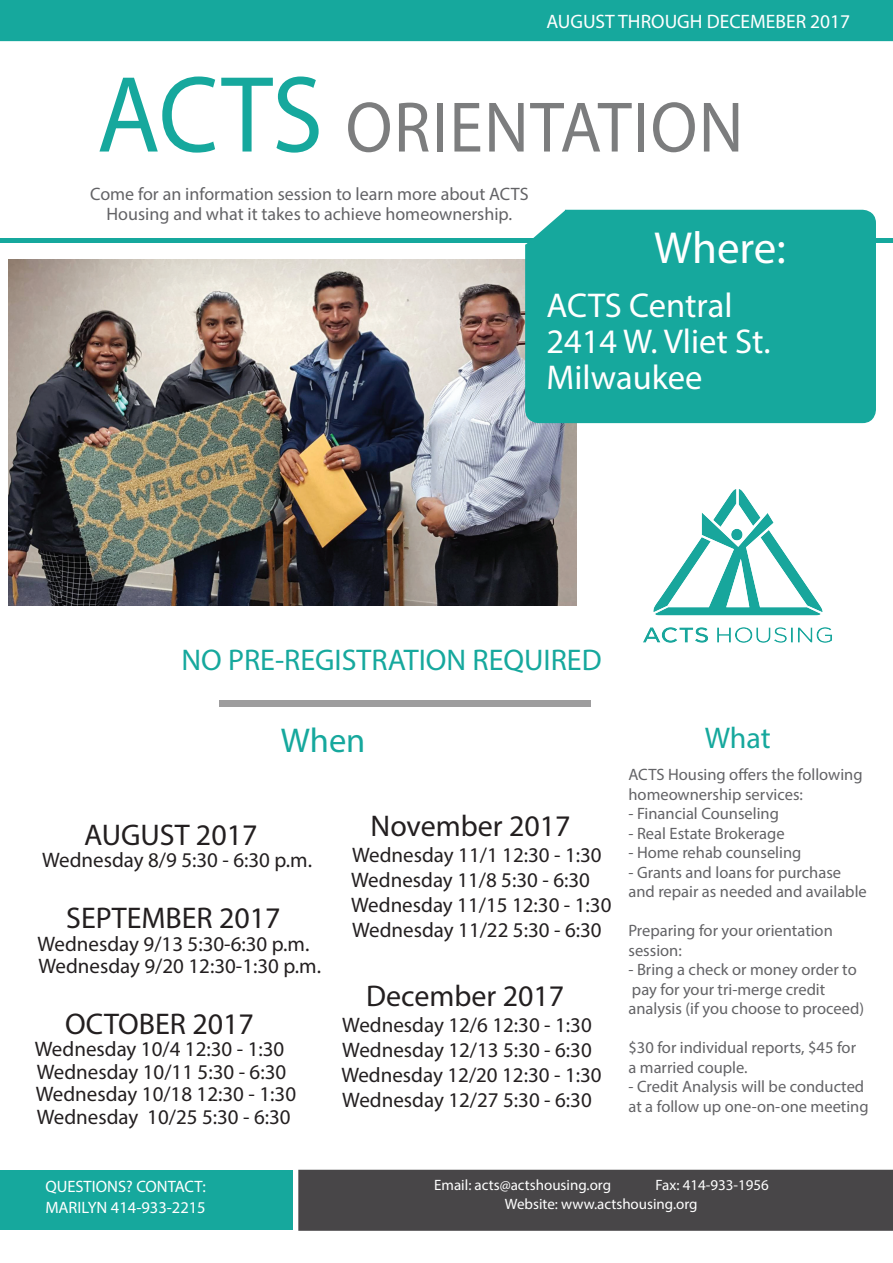
<style>
.page{position:relative;width:893px;height:1263px;background:#fff}
.page>*{position:absolute;margin:0;border:0;box-sizing:border-box;transform-origin:0 0}
.t1{font:72px "Myriad Pro";letter-spacing:.02em;color:#7c7d7e;scale:.94 1}
.t2{font:45px "Myriad Pro";color:#fff}
.t3{font:34.5px/36px "Myriad Pro";color:#fff}
.t4{font:34.5px "Myriad Pro";color:#16a89d}
.t5{font:30px "Myriad Pro";color:#231f20}
.t6{font:30px "Myriad Pro";color:#16a89d}
.t7{font:21px/25.2px "Myriad Pro";color:#231f20}
.t8{font:19.5px "Myriad Pro";color:#fff}
.t9{font:18px/19.5px "Myriad Pro";color:#636366;text-align:center}
.t10{font:16.5px/19.5px "Myriad Pro";color:#636366}
.t11{font:16.5px/21px "Myriad Pro";color:#fff}
.t12{font:15px/19.5px "Myriad Pro";color:#fff}
.s1{font-size:109.5px;color:#16a89d}
</style>
<div class="page">
<img style="left:9px;top:259px;width:567px;height:347px">
<img style="left:643px;top:490px;width:189px;height:153px">
<div style="left:0;top:0;width:893px;height:41px;background:#16a89d"></div>
<hr style="left:0;top:239px;width:893px;height:4px;background:#16a89d">
<div style="left:0;top:1170px;width:292px;height:60px;background:#16a89d"></div>
<div style="left:298px;top:1170px;width:595px;height:61px;background:#484648"></div>
<div style="left:524px;top:209px;width:353px;height:215px;background:#16a89d"></div>
<div style="left:220px;top:700px;width:371px;height:7px;background:#9e9d9e"></div>
<p class="t8" style="left:546px;top:10px;width:305px">AUGUST THROUGH DECEMEBER 2017</p>
<h1 class="t1" style="left:97px;top:83px;width:689px"><span class="s1">ACTS</span> ORIENTATION</h1>
<p class="t9" style="left:90px;top:184px;width:440px">Come for an information session to learn more about ACTS<br>Housing and what it takes to achieve homeownership.</p>
<h2 class="t2" style="left:654px;top:221px;width:133px">Where:</h2>
<h3 class="t3" style="left:546px;top:287px;width:226px">ACTS Central<br>2414 W. Vliet St.<br>Milwaukee</h3>
<h3 class="t6" style="left:181px;top:641px;width:422px">NO PRE-REGISTRATION REQUIRED</h3>
<h3 class="t4" style="left:281px;top:719px;width:86px">When</h3>
<h3 class="t6" style="left:705px;top:719px;width:68px">What</h3>
<h3 class="t5" style="left:84px;top:816px;width:175px">AUGUST 2017</h3>
<p class="t7" style="left:42px;top:847px;width:272px">Wednesday 8/9 5:30 - 6:30 p.m.</p>
<h3 class="t5" style="left:66px;top:900px;width:216px">SEPTEMBER 2017</h3>
<p class="t7" style="left:38px;top:932px;width:285px;line-height:22.5px">Wednesday 9/13 5:30-6:30 p.m.<br>Wednesday 9/20 12:30-1:30 p.m.</p>
<h3 class="t5" style="left:65px;top:1005px;width:190px">OCTOBER 2017</h3>
<p class="t7" style="left:35px;top:1037px;width:263px;line-height:22.5px">Wednesday 10/4 12:30 - 1:30<br>Wednesday 10/11 5:30 - 6:30<br>Wednesday 10/18 12:30 - 1:30<br>Wednesday 10/25 5:30 - 6:30</p>
<p class="t11" style="left:45px;top:1176px;width:162px">QUESTIONS? CONTACT:<br>MARILYN 414-933-2215</p>
<h3 class="t5" style="left:371px;top:808px;width:202px">November 2017</h3>
<p class="t7" style="left:351px;top:842px;width:262px">Wednesday 11/1 12:30 - 1:30<br>Wednesday 11/8 5:30 - 6:30<br>Wednesday 11/15 12:30 - 1:30<br>Wednesday 11/22 5:30 - 6:30</p>
<h3 class="t5" style="left:366px;top:978px;width:200px">December 2017</h3>
<p class="t7" style="left:341px;top:1012px;width:262px">Wednesday 12/6 12:30 - 1:30<br>Wednesday 12/13 5:30 - 6:30<br>Wednesday 12/20 12:30 - 1:30<br>Wednesday 12/27 5:30 - 6:30</p>
<p class="t10" style="left:628px;top:765px;width:236px">ACTS Housing offers the following homeownership services:</p>
<p class="t10" style="left:628px;top:804px;width:152px">- Financial Counseling</p>
<p class="t10" style="left:628px;top:823px;width:158px">- Real Estate Brokerage</p>
<p class="t10" style="left:628px;top:843px;width:174px">- Home rehab counseling</p>
<p class="t10" style="left:628px;top:862px;width:240px">- Grants and loans for purchase and repair as needed and available</p>
<p class="t10" style="left:628px;top:921px;width:206px">Preparing for your orientation session:</p>
<p class="t10" style="left:628px;top:960px;width:237px">- Bring a check or money order to pay for your tri-merge credit analysis (if you choose to proceed)</p>
<p class="t10" style="left:628px;top:1038px;width:229px">$30 for individual reports, $45 for a married couple.</p>
<p class="t10" style="left:628px;top:1077px;width:242px">- Credit Analysis will be conducted at a follow up one-on-one meeting</p>
<p class="t12" style="left:434px;top:1174px;width:178px">Email: acts@actshousing.org</p>
<p class="t12" style="left:505px;top:1174px;width:265px;text-indent:151px">Fax: 414-933-1956<br>Website: www.actshousing.org</p>
</div>
